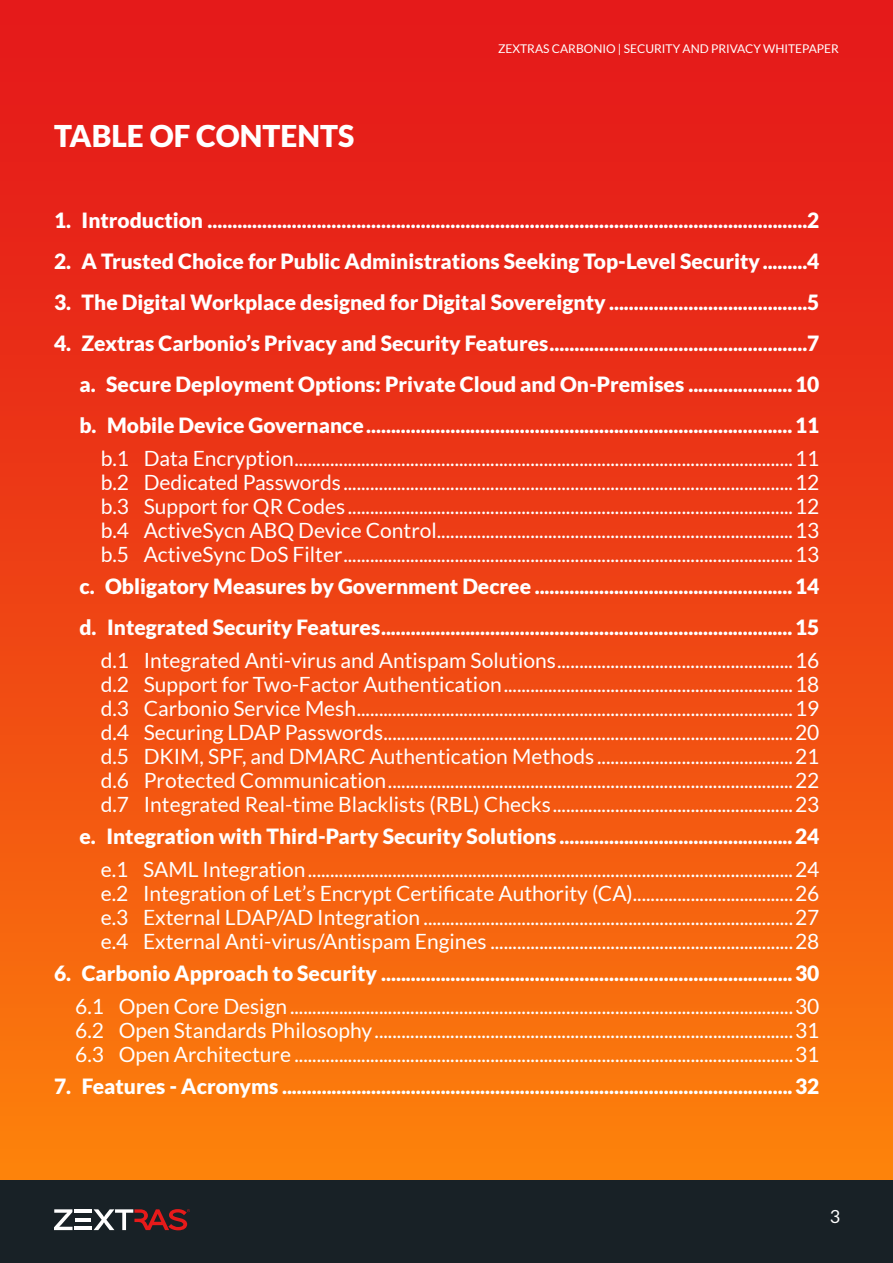
<style>
.page{position:relative;width:893px;height:1263px;background:#fff}
.page>*{position:absolute;margin:0;border:0;box-sizing:border-box;transform-origin:0 0}
.t1{font:900 30px "Lato";color:#fff}
.t2{font:21px/24px "Lato";color:#fff;text-align:justify}
.t3{font:900 21px/41px "Lato";color:#fff;text-align:justify}
.t4{font:18px "Lato";color:#fff}
.t5{font:12px "Lato";color:#fff}
</style>
<div class="page">
<div style="left:0;top:0;width:893px;height:1186px;background:linear-gradient(to bottom,#e30f1c,#fc7d0c)"></div>
<div style="left:0;top:1180px;width:893px;height:83px;background:#182126"></div>
<svg style="left:54px;top:1209px;width:19px;height:21px"></svg>
<hr style="left:75px;top:1218px;width:16px;height:3px;background:#fff">
<hr style="left:75px;top:1227px;width:17px;height:3px;background:#fff">
<hr style="left:75px;top:1209px;width:17px;height:4px;background:#fff">
<svg style="left:94px;top:1209px;width:96px;height:21px"></svg>
<h1 class="t1" style="left:54px;top:119px;width:302px">TABLE OF CONTENTS</h1>
<p class="t5" style="left:498px;top:42px;width:342px">ZEXTRAS CARBONIO | SECURITY AND PRIVACY WHITEPAPER</p>
<p class="t3" style="left:54px;top:199px;width:767px">1. Introduction .........................................................................................................................2</p>
<p class="t3" style="left:54px;top:240px;width:767px">2. A Trusted Choice for Public Administrations Seeking Top-Level Security.........4</p>
<p class="t3" style="left:54px;top:281px;width:767px">3. The Digital Workplace designed for Digital Sovereignty ........................................5</p>
<p class="t3" style="left:79px;top:322px;width:741px;text-indent:-25px">4. Zextras Carbonio’s Privacy and Security Features....................................................7 a. Secure Deployment Options: Private Cloud and On-Premises .....................10 b. Mobile Device Governance......................................................................................11</p>
<p class="t2" style="left:101px;top:446px;width:720px">b.1 Data Encryption................................................................................................................11 b.2 Dedicated Passwords .....................................................................................................12 b.3 Support for QR Codes ....................................................................................................12 b.4 ActiveSycn ABQ Device Control................................................................................13 b.5 ActiveSync DoS Filter.....................................................................................................13</p>
<p class="t3" style="left:79px;top:565px;width:741px">c. Obligatory Measures by Government Decree ....................................................14 d. Integrated Security Features...................................................................................15</p>
<p class="t2" style="left:101px;top:648px;width:720px">d.1 Integrated Anti-virus and Antispam Solutions.....................................................16 d.2 Support for Two-Factor Authentication.................................................................18 d.3 Carbonio Service Mesh..................................................................................................19 d.4 Securing LDAP Passwords............................................................................................20 d.5 DKIM, SPF, and DMARC Authentication Methods ............................................21 d.6 Protected Communication...........................................................................................22 d.7 Integrated Real-time Blacklists (RBL) Checks......................................................23</p>
<p class="t3" style="left:80px;top:815px;width:741px">e. Integration with Third-Party Security Solutions ...............................................24</p>
<p class="t2" style="left:101px;top:857px;width:720px">e.1 SAML Integration.............................................................................................................24 e.2 Integration of Let’s Encrypt Certificate Authority (CA)....................................26 e.3 External LDAP/AD Integration ...................................................................................27 e.4 External Anti-virus/Antispam Engines ....................................................................28</p>
<p class="t3" style="left:54px;top:953px;width:767px">6. Carbonio Approach to Security ...................................................................................30</p>
<p class="t2" style="left:75px;top:994px;width:746px">6.1 Open Core Design .................................................................................................................30<br>6.2 Open Standards Philosophy..............................................................................................31<br>6.3 Open Architecture ................................................................................................................31</p>
<p class="t3" style="left:54px;top:1066px;width:767px">7. Features - Acronyms .......................................................................................................32</p>
<p class="t4" style="left:830px;top:1207px;width:12px">3</p>
</div>
